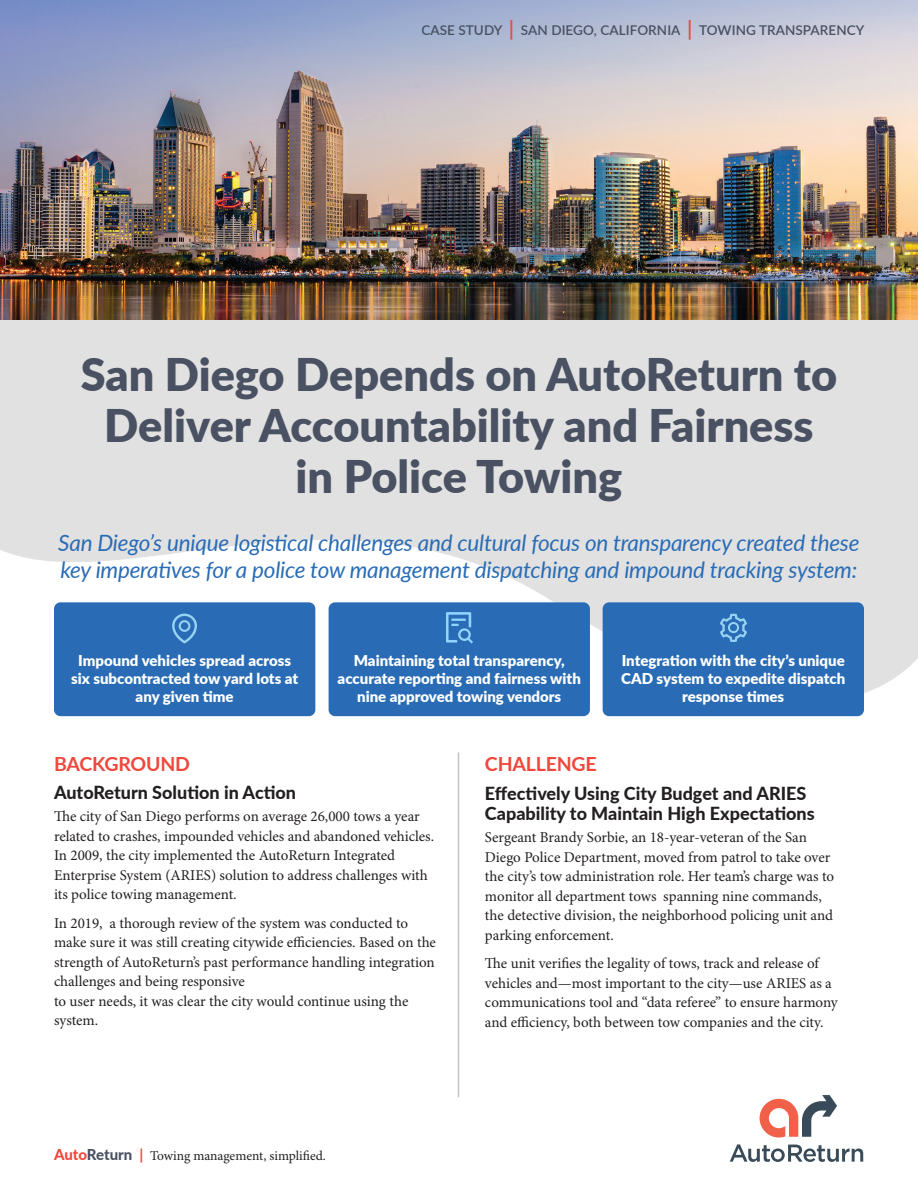
<style>
.page{position:relative;width:918px;height:1188px;background:#fff}
.page>*{position:absolute;margin:0;border:0;box-sizing:border-box;transform-origin:0 0}
.t1{font:900 45px/51px "Lato";color:#495162;text-align:center}
.B_Heads{font:italic 22.5px/27px "Lato";letter-spacing:-.01em;color:#296cb5}
.B_Heads-2{font:700 19.5px "Lato";letter-spacing:-.01em;color:#ef473c}
.C_Heads{font:800 18px/19.5px "Lato";color:#231f20}
.Body_Text{font:15px/19.5px "Minion Pro";color:#231f20}
.Body_Text-2{font:900 15px/18px "Lato";color:#fff;text-align:center}
.A_Heads{font:600 13.5px "Lato";letter-spacing:.005em;color:#495162}
.Body_Text-3{font:13.5px "Minion Pro";letter-spacing:-.005em;color:#231f20}
.s1{font-size:21px;color:#ef473c}
.s2{font-family:"Lato";font-weight:800;font-size:15px;color:#ef473c}
.s3{font-family:"Lato";font-weight:800;font-size:15px;color:#495162}
.s4{font-family:"Lato";font-weight:700;font-size:15px;color:#ef473c}
</style>
<div class="page">
<svg style="left:0;top:320px;width:918px;height:384px;background:#e4e4e4"></svg>
<img style="left:0;top:0;width:918px;height:320px">
<div style="left:54px;top:602px;width:261px;height:114px;background:#296cb5;border-radius:6px"></div>
<svg style="left:172px;top:614px;width:25px;height:29px"></svg>
<hr style="left:458px;top:752px;width:1px;height:345px;background:#c4c4c4">
<svg style="left:760px;top:1095px;width:77px;height:43px"></svg>
<svg style="left:730px;top:1144px;width:133px;height:18px"></svg>
<div style="left:329px;top:602px;width:261px;height:114px;background:#296cb5;border-radius:6px"></div>
<svg style="left:446px;top:612px;width:27px;height:31px"></svg>
<div style="left:603px;top:602px;width:261px;height:114px;background:#296cb5;border-radius:6px"></div>
<svg style="left:720px;top:614px;width:27px;height:28px"></svg>
<p class="A_Heads" style="left:421px;top:20px;width:445px">CASE STUDY <span class="s1">|</span> SAN DIEGO, CALIFORNIA <span class="s1">|</span> TOWING TRANSPARENCY</p>
<p class="t1" style="left:81px;top:347px;width:758px">San Diego Depends on AutoReturn to<br>Deliver Accountability and Fairness in Police Towing</p>
<p class="B_Heads" style="left:58px;top:528px;width:803px">San Diego’s unique logistical challenges and cultural focus on transparency created these key imperatives for a police tow management dispatching and impound tracking system:</p>
<p class="Body_Text-2" style="left:338px;top:651px;width:245px">Maintaining total transparency, accurate reporting and fairness with nine approved towing vendors</p>
<p class="Body_Text-2" style="left:621px;top:651px;width:226px">Integration with the city’s unique<br>CAD system to expedite dispatch response times</p>
<p class="Body_Text-2" style="left:71px;top:651px;width:229px">Impound vehicles spread across six subcontracted tow yard lots at any given time</p>
<p class="Body_Text-2" style="left:709px;top:651px;width:119px">Beter solution was installe , but underutilized</p>
<p class="B_Heads-2" style="left:54px;top:749px;width:138px">BACKGROUND</p>
<p class="C_Heads" style="left:54px;top:781px;width:244px">AutoReturn Solution in Action</p>
<p class="Body_Text" style="left:54px;top:807px;width:382px">The city of San Diego performs on average 26,000 tows a year related to crashes, impounded vehicles and abandoned vehicles.<br>In 2009, the city implemented the AutoReturn Integrated Enterprise System (ARIES) solution to address challenges with its police towing management.</p>
<p class="Body_Text" style="left:54px;top:914px;width:384px">In 2019, a thorough review of the system was conducted to make sure it was still creating citywide efficiencies. Based on the strength of AutoReturn’s past performance handling integration challenges and being responsive<br>to user needs, it was clear the city would continue using the system.</p>
<p class="Body_Text-3" style="left:54px;top:1148px;width:273px"><span class="s2">Auto</span><span class="s3">Return</span> <span class="s4">|</span> Towing management, simplified.</p>
<p class="B_Heads-2" style="left:485px;top:749px;width:113px">CHALLENGE</p>
<p class="C_Heads" style="left:485px;top:783px;width:331px">Effectively Using City Budget and ARIES<br>Capability to Maintain High Expectations</p>
<p class="Body_Text" style="left:485px;top:828px;width:351px">Sergeant Brandy Sorbie, an 18-year-veteran of the San Diego Police Department, moved from patrol to take over the city’s tow administration role. Her team’s charge was to monitor all department tows spanning nine commands, the detective division, the neighborhood policing unit and parking enforcement.</p>
<p class="Body_Text" style="left:485px;top:954px;width:354px">The unit verifies the legality of tows, track and release of vehicles and—most important to the city—use ARIES as a communications tool and “data referee” to ensure harmony and efficiency, both between tow companies and the city.</p>
</div>
